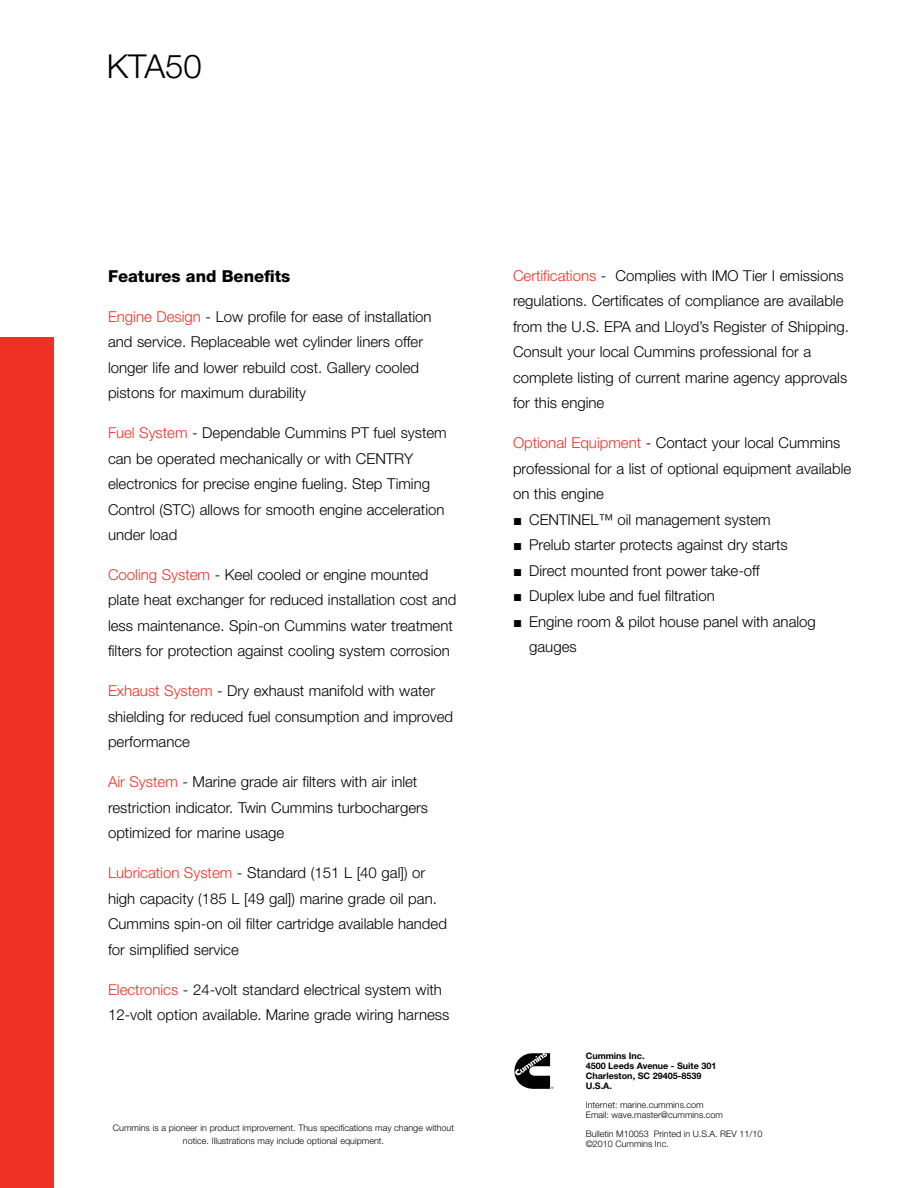
<style>
.page{position:relative;width:918px;height:1188px;background:#fff}
.page>*{position:absolute;margin:0;border:0;box-sizing:border-box;transform-origin:0 0}
.t1{font:300 33px "Helvetica Neue LT Std";color:#000}
.t2{font:800 16.5px "Helvetica Neue LT Std";color:#000}
.t3{font:300 15px/25.5px "Helvetica Neue LT Std";color:#000}
.t4{font:300 9px/9.8px "Helvetica Neue LT Std";color:#000}
.t5{font:700 9px/9.8px "Helvetica Neue LT Std";color:#000}
.s1{color:#ee3124}
.s2{font-family:"Arial";font-weight:400}
</style>
<div class="page">
<div style="left:0;top:338px;width:54px;height:850px;background:#ee3124"></div>
<svg style="left:514px;top:1053px;width:39px;height:36px"></svg>
<h1 class="t1" style="left:107px;top:46px;width:96px">KTA50</h1>
<p class="t2" style="left:108px;top:266px;width:184px">Features and Benefits</p>
<p class="t3" style="left:108px;top:303px;width:325px"><span class="s1">Engine Design</span> - Low profile for ease of installation and service. Replaceable wet cylinder liners offer longer life and lower rebuild cost. Gallery cooled pistons for maximum durability</p>
<p class="t3" style="left:108px;top:420px;width:340px"><span class="s1">Fuel System</span> - Dependable Cummins PT fuel system can be operated mechanically or with CENTRY electronics for precise engine fueling. Step Timing Control (STC) allows for smooth engine acceleration under load</p>
<p class="t3" style="left:108px;top:562px;width:350px"><span class="s1">Cooling System</span> - Keel cooled or engine mounted plate heat exchanger for reduced installation cost and less maintenance. Spin-on Cummins water treatment filters for protection against cooling system corrosion</p>
<p class="t3" style="left:108px;top:678px;width:347px"><span class="s1">Exhaust System</span> - Dry exhaust manifold with water shielding for reduced fuel consumption and improved performance</p>
<p class="t3" style="left:108px;top:769px;width:322px"><span class="s1">Air System</span> - Marine grade air filters with air inlet restriction indicator. Twin Cummins turbochargers optimized for marine usage</p>
<p class="t3" style="left:108px;top:860px;width:340px"><span class="s1">Lubrication System</span> - Standard (151 L [40 gal]) or high capacity (185 L [49 gal]) marine grade oil pan.<br>Cummins spin-on oil filter cartridge available handed for simplified service</p>
<p class="t3" style="left:108px;top:976px;width:343px"><span class="s1">Electronics</span> - 24-volt standard electrical system with<br>12-volt option available. Marine grade wiring harness</p>
<p class="t4" style="left:113px;top:1121px;width:343px;line-height:12.6px;text-align:center">Cummins is a pioneer in product improvement. Thus specifications may change without notice. Illustrations may include optional equipment.</p>
<p class="t3" style="left:513px;top:262px;width:337px"><span class="s1">Certifications</span> - Complies with IMO Tier I emissions regulations. Certificates of compliance are available from the U.S. EPA and Lloyd’s Register of Shipping.<br>Consult your local Cummins professional for a complete listing of current marine agency approvals for this engine</p>
<p class="t3" style="left:513px;top:430px;width:340px"><span class="s1">Optional Equipment</span> - Contact your local Cummins professional for a list of optional equipment available on this engine</p>
<p class="t3" style="left:513px;top:506px;width:259px"><span class="s2">■</span> CENTINEL™ oil management system</p>
<p class="t3" style="left:513px;top:532px;width:276px"><span class="s2">■</span> Prelub starter protects against dry starts</p>
<p class="t3" style="left:513px;top:557px;width:248px"><span class="s2">■</span> Direct mounted front power take-off</p>
<p class="t3" style="left:513px;top:583px;width:203px"><span class="s2">■</span> Duplex lube and fuel filtration</p>
<p class="t3" style="left:529px;top:608px;width:288px;text-indent:-16px"><span class="s2">■</span> Engine room &amp; pilot house panel with analog gauges</p>
<p class="t5" style="left:586px;top:1051px;width:132px">Cummins Inc.<br>4500 Leeds Avenue - Suite 301<br>Charleston, SC 29405-8539<br>U.S.A.</p>
<p class="t4" style="left:586px;top:1100px;width:139px">Internet: marine.cummins.com<br>Email: wave.master@cummins.com</p>
<p class="t4" style="left:586px;top:1129px;width:178px">Bulletin M10053 Printed in U.S.A. REV 11/10 ©2010 Cummins Inc.</p>
</div>
